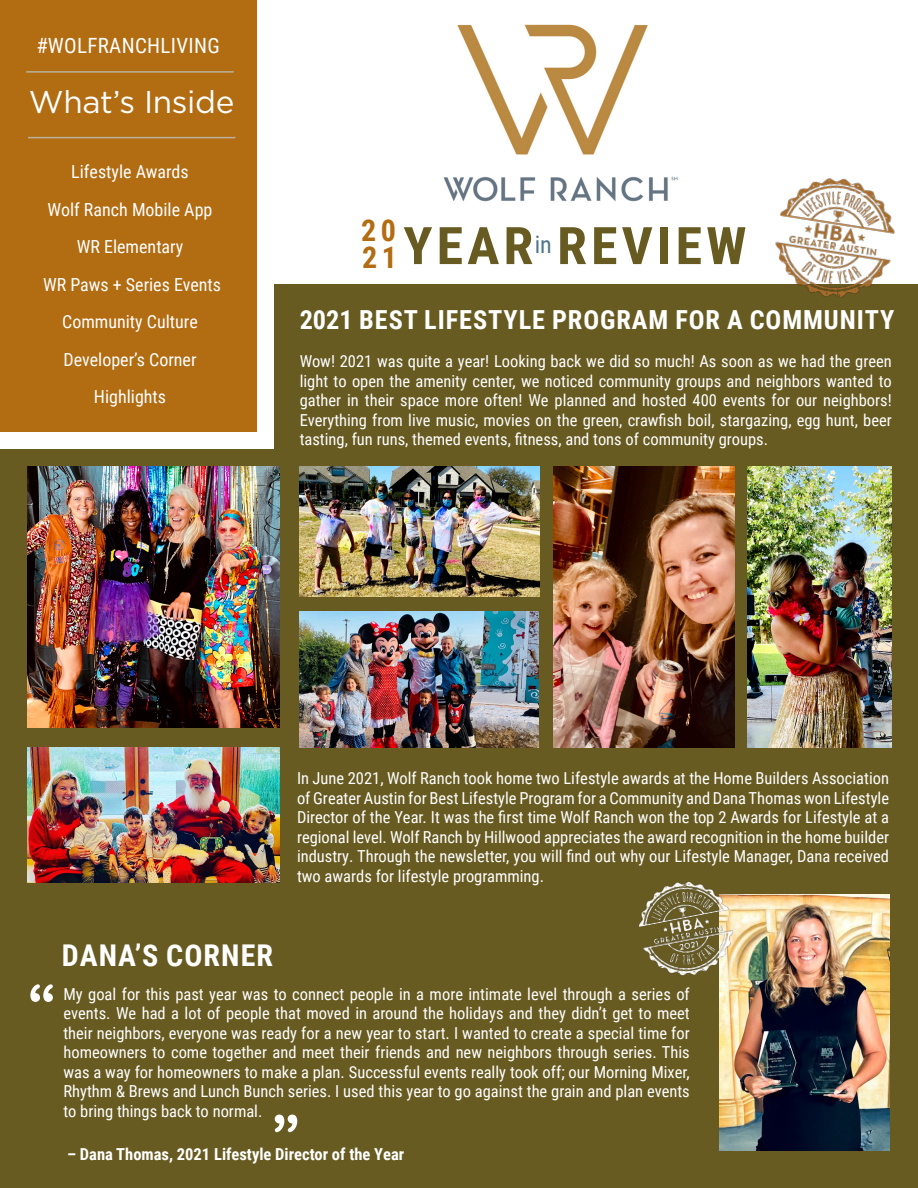
<style>
.page{position:relative;width:918px;height:1188px;background:#fff}
.page>*{position:absolute;margin:0;border:0;box-sizing:border-box;transform-origin:0 0}
.t1{font:60px "Arial Rounded MT Bold";color:#fff}
.t2{font:700 51.9px "Roboto Condensed";letter-spacing:.075em;color:#685b22;scale:1.04 1}
.t3{font:31.5px "Gotham";letter-spacing:-.01em;color:#fff}
.t4{font:700 30px "Roboto Condensed";letter-spacing:.035em;color:#fff}
.t5{font:700 30px "Roboto Condensed";color:#b26c12}
.t6{font:700 26.25px "Roboto Condensed";letter-spacing:.035em;color:#fff}
.t7{font:24px "Roboto Condensed";color:#52758c}
.t8{font:21px "Roboto Condensed";letter-spacing:.015em;color:#fff}
.t9{font:18px "Roboto Condensed";color:#fff}
.t10{font:16.5px/19.5px "Roboto Condensed";color:#fff;text-align:justify}
.t11{font:700 16.5px "Roboto Condensed";color:#fff}
</style>
<div class="page">
<div style="left:274px;top:284px;width:644px;height:507px;background:#685b22"></div>
<div style="left:0;top:449px;width:918px;height:739px;background:#685b22"></div>
<div style="left:0;top:0;width:256px;height:432px;background:#b26c12"></div>
<img style="left:443px;top:24px;width:235px;height:178px">
<hr style="left:28px;top:137px;width:207px;height:1px;background:#b9b19d">
<hr style="left:26px;top:71px;width:208px;height:2px;background:#b9b19d">
<img style="left:28px;top:467px;width:252px;height:261px">
<img style="left:300px;top:612px;width:239px;height:135px">
<img style="left:300px;top:467px;width:240px;height:130px">
<img style="left:775px;top:178px;width:120px;height:119px">
<img style="left:719px;top:895px;width:170px;height:255px">
<img style="left:28px;top:747px;width:252px;height:136px">
<img style="left:553px;top:467px;width:181px;height:280px">
<img style="left:748px;top:467px;width:144px;height:280px">
<img style="left:639px;top:882px;width:106px;height:106px">
<p class="t8" style="left:36px;top:31px;width:185px">#WOLFRANCHLIVING</p>
<p class="t3" style="left:29px;top:84px;width:207px">What’s Inside</p>
<p class="t9" style="left:71px;top:159px;width:119px">Lifestyle Awards</p>
<p class="t9" style="left:48px;top:197px;width:166px">Wolf Ranch Mobile App</p>
<p class="t9" style="left:77px;top:234px;width:108px">WR Elementary</p>
<p class="t9" style="left:43px;top:272px;width:180px">WR Paws + Series Events</p>
<p class="t9" style="left:62px;top:309px;width:137px">Community Culture</p>
<p class="t9" style="left:64px;top:347px;width:134px">Developer’s Corner</p>
<p class="t9" style="left:94px;top:384px;width:74px">Highlights</p>
<p class="t5" style="left:361px;top:209px;width:36px">20</p>
<p class="t5" style="left:362px;top:236px;width:36px">21</p>
<p class="t2" style="left:403px;top:209px;width:127px">YEAR</p>
<p class="t7" style="left:535px;top:227px;width:19px">in</p>
<p class="t2" style="left:557px;top:209px;width:184px">REVIEW</p>
<p class="t6" style="left:300px;top:301px;width:596px">2021 BEST LIFESTYLE PROGRAM FOR A COMMUNITY</p>
<p class="t10" style="left:300px;top:351px;width:594px">Wow! 2021 was quite a year! Looking back we did so much! As soon as we had the green light to open the amenity center, we noticed community groups and neighbors wanted to gather in their space more often! We planned and hosted 400 events for our neighbors!<br>Everything from live music, movies on the green, crawfish boil, stargazing, egg hunt, beer tasting, fun runs, themed events, fitness, and tons of community groups.</p>
<p class="t4" style="left:62px;top:934px;width:213px">DANA’S CORNER</p>
<p class="t10" style="left:297px;top:768px;width:594px">In June 2021, Wolf Ranch took home two Lifestyle awards at the Home Builders Association of Greater Austin for Best Lifestyle Program for a Community and Dana Thomas won Lifestyle Director of the Year. It was the first time Wolf Ranch won the top 2 Awards for Lifestyle at a regional level. Wolf Ranch by Hillwood appreciates the award recognition in the home builder industry. Through the newsletter, you will find out why our Lifestyle Manager, Dana received two awards for lifestyle programming.</p>
<p class="t1" style="left:28px;top:971px;width:29px">“</p>
<p class="t10" style="left:63px;top:984px;width:628px">My goal for this past year was to connect people in a more intimate level through a series of events. We had a lot of people that moved in around the holidays and they didn’t get to meet their neighbors, everyone was ready for a new year to start. I wanted to create a special time for homeowners to come together and meet their friends and new neighbors through series. This was a way for homeowners to make a plan. Successful events really took off; our Morning Mixer, Rhythm &amp; Brews and Lunch Bunch series. I used this year to go against the grain and plan events to bring things back to normal.</p>
<p class="t11" style="left:67px;top:1143px;width:339px">– Dana Thomas, 2021 Lifestyle Director of the Year</p>
<p class="t1" style="left:273px;top:1101px;width:29px">”</p>
</div>
